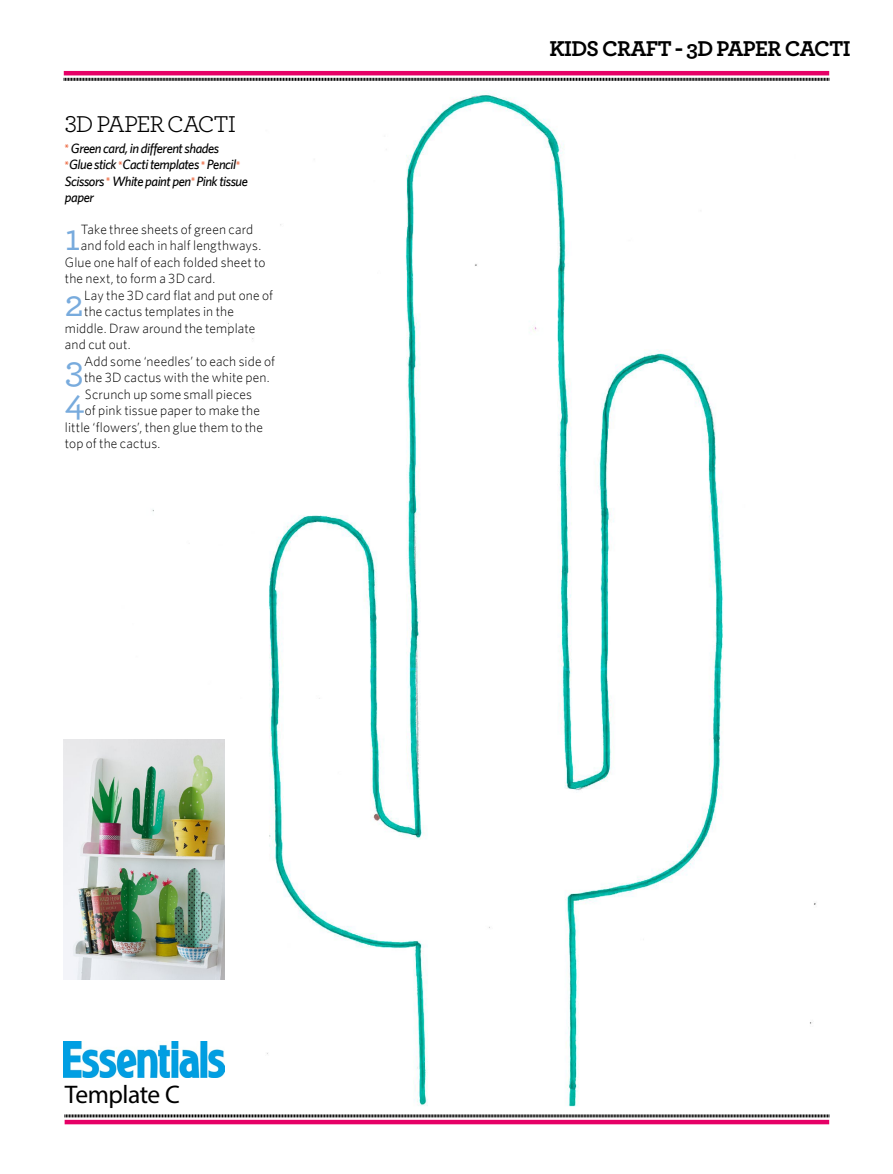
<style>
.page{position:relative;width:893px;height:1174px;background:#fff}
.page>*{position:absolute;margin:0;border:0;box-sizing:border-box;transform-origin:0 0}
.t1{font:500 38.55px "Archer";color:#78abdd}
.t2{font:25.5px "Myriad Pro";letter-spacing:-.02em;color:#000}
.t3{font:24px "Archer";letter-spacing:-.055em;color:#000}
.t4{font:700 22.5px "Archer";letter-spacing:-.025em;color:#000}
.t5{font:300 13.5px/16.5px "Whitney";letter-spacing:.01em;color:#000}
.t6{font:italic 500 13.5px/16.5px "Whitney";letter-spacing:-.035em;color:#000}
.s1{font-family:"Myriad Pro";font-weight:400;font-style:normal;font-size:9.75px;color:#e73f0c}
</style>
<div class="page">
<svg style="left:64px;top:1114px;width:765px;height:4px;background:#7f7f7f"></svg>
<div style="left:65px;top:1119px;width:764px;height:5px;background:#e60066"></div>
<svg style="left:63px;top:77px;width:766px;height:4px;background:#7f7f7f"></svg>
<hr style="left:64px;top:71px;width:765px;height:4px;background:#e60066">
<img style="left:99px;top:90px;width:717px;height:1016px">
<img style="left:64px;top:739px;width:160px;height:241px">
<img style="left:64px;top:1042px;width:160px;height:35px">
<h3 class="t3" style="left:65px;top:107px;width:173px">3D PAPER CACTI</h3>
<p class="t6" style="left:65px;top:139px;width:185px"><span class="s1">*</span> Green card, in different shades <span class="s1">*</span>Glue stick <span class="s1">*</span>Cacti templates <span class="s1">*</span> Pencil<span class="s1">*<br></span>Scissors <span class="s1">*</span> White paint pen<span class="s1">*</span> Pink tissue paper</p>
<h1 class="t1" style="left:65px;top:210px;width:17px">1</h1>
<p class="t5" style="left:81px;top:221px;width:174px">Take three sheets of green card</p>
<p class="t5" style="left:81px;top:237px;width:182px">and fold each in half lengthways.</p>
<p class="t5" style="left:65px;top:254px;width:202px">Glue one half of each folded sheet to</p>
<p class="t5" style="left:65px;top:270px;width:152px">the next, to form a 3D card.</p>
<h1 class="t1" style="left:65px;top:276px;width:21px">2</h1>
<p class="t5" style="left:84px;top:287px;width:190px">Lay the 3D card flat and put one of</p>
<p class="t5" style="left:84px;top:303px;width:151px">the cactus templates in the</p>
<p class="t5" style="left:65px;top:320px;width:192px">middle. Draw around the template</p>
<p class="t5" style="left:65px;top:336px;width:67px">and cut out.</p>
<h1 class="t1" style="left:65px;top:342px;width:20px">3</h1>
<p class="t5" style="left:84px;top:353px;width:192px">Add some ‘needles’ to each side of the 3D cactus with the white pen.</p>
<h1 class="t1" style="left:65px;top:375px;width:21px">4</h1>
<p class="t5" style="left:85px;top:386px;width:169px">Scrunch up some small pieces</p>
<p class="t5" style="left:85px;top:402px;width:176px">of pink tissue paper to make the</p>
<p class="t5" style="left:65px;top:419px;width:200px">little ‘flowers’, then glue them to the</p>
<p class="t5" style="left:65px;top:435px;width:97px">top of the cactus.</p>
<h2 class="t2" style="left:65px;top:1078px;width:116px">Template C</h2>
<h3 class="t4" style="left:549px;top:31px;width:303px">KIDS CRAFT - 3D PAPER CACTI</h3>
</div>
